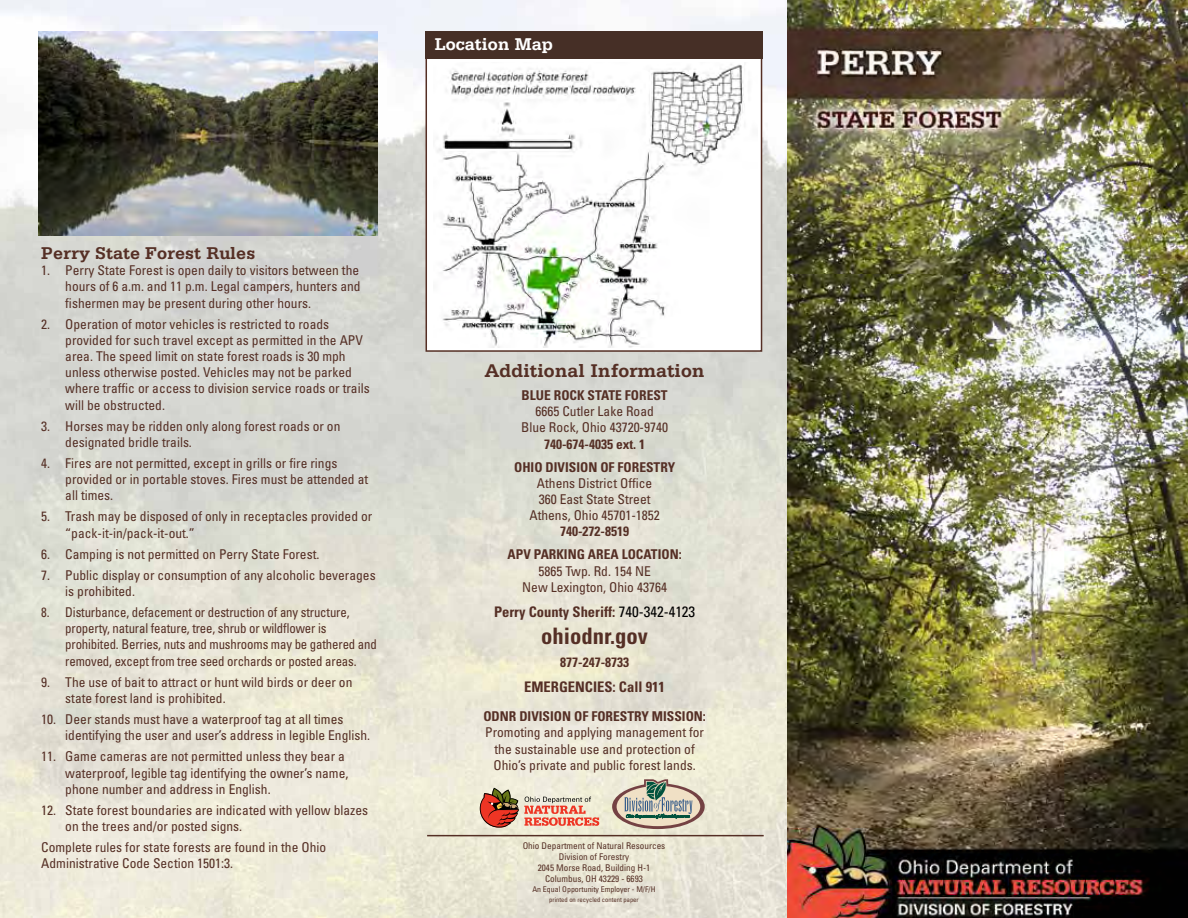
<style>
.page{position:relative;width:1188px;height:918px;background:#fff}
.page>*{position:absolute;margin:0;border:0;box-sizing:border-box;transform-origin:0 0}
.t1{font:700 condensed 22.65px "Univers";color:#552f25}
.t2{font:700 19.5px "Serifa";color:#552f25}
.t3{font:700 18px "Serifa";color:#552f25}
.t4{font:700 18px "Serifa";color:#fff}
.t5{font:700 condensed 14.55px "Univers";color:#552f25}
.t6{font:condensed 13.5px/16.2px "Univers";color:#552f25}
.t7{font:condensed 13.5px/16.2px "Univers";color:#552f25;scale:.95 1}
.t8{font:700 condensed 13.5px/23px "Univers";color:#552f25;text-align:center}
.t9{font:condensed 9.15px/11.1px "Univers";color:#552f25;text-align:center}
.t10{font:condensed 7.95px "Univers";color:#552f25}
.t11{font:condensed 6.6px "Univers";color:#552f25}
.s1{font-weight:400;font-size:15px;color:#000}
</style>
<div class="page">
<img style="left:0;top:0;width:788px;height:918px">
<div style="left:426px;top:54px;width:336px;height:298px;background:#fff;border:2px solid #552f25"></div>
<div style="left:425px;top:31px;width:337px;height:28px;background:#462f26"></div>
<svg style="left:611px;top:778px;width:94px;height:52px;background:#bbb7a8"></svg>
<hr style="left:427px;top:835px;width:337px;height:1px;background:#552f25">
<img style="left:788px;top:0;width:400px;height:918px">
<img style="left:437px;top:64px;width:307px;height:283px">
<svg style="left:480px;top:787px;width:119px;height:40px;background:#d5a18d"></svg>
<img style="left:38px;top:31px;width:340px;height:204px">
<h3 class="t4" style="left:435px;top:34px;width:120px">Location Map</h3>
<h3 class="t3" style="left:41px;top:242px;width:216px">Perry State Forest Rules</h3>
<p class="t6" style="left:65px;top:262px;width:297px;text-align:justify;text-indent:-24px">1. Perry State Forest is open daily to visitors between the hours of 6 a.m. and 11 p.m. Legal campers, hunters and fishermen may be present during other hours.</p>
<p class="t6" style="left:65px;top:315px;width:306px;text-indent:-24px">2. Operation of motor vehicles is restricted to roads provided for such travel except as permitted in the APV area. The speed limit on state forest roads is 30 mph unless otherwise posted. Vehicles may not be parked where traffic or access to division service roads or trails will be obstructed.</p>
<p class="t6" style="left:65px;top:417px;width:277px;text-indent:-24px">3. Horses may be ridden only along forest roads or on designated bridle trails.</p>
<p class="t6" style="left:65px;top:455px;width:304px;text-indent:-24px">4. Fires are not permitted, except in grills or fire rings provided or in portable stoves. Fires must be attended at all times.</p>
<p class="t6" style="left:65px;top:508px;width:309px;text-indent:-24px">5. Trash may be disposed of only in receptacles provided or “pack-it-in/pack-it-out.”</p>
<p class="t6" style="left:41px;top:545px;width:280px">6. Camping is not permitted on Perry State Forest.</p>
<p class="t6" style="left:65px;top:566px;width:312px;text-indent:-24px">7. Public display or consumption of any alcoholic beverages is prohibited.</p>
<p class="t7" style="left:65px;top:604px;width:330px;text-indent:-24px">8. Disturbance, defacement or destruction of any structure, property, natural feature, tree, shrub or wildflower is prohibited. Berries, nuts and mushrooms may be gathered and removed, except from tree seed orchards or posted areas.</p>
<p class="t6" style="left:65px;top:673px;width:289px;text-indent:-24px">9. The use of bait to attract or hunt wild birds or deer on state forest land is prohibited.</p>
<p class="t6" style="left:65px;top:711px;width:306px;text-indent:-24px">10. Deer stands must have a waterproof tag at all times identifying the user and user’s address in legible English.</p>
<p class="t6" style="left:65px;top:748px;width:285px;text-indent:-24px">11. Game cameras are not permitted unless they bear a waterproof, legible tag identifying the owner’s name, phone number and address in English.</p>
<p class="t6" style="left:65px;top:801px;width:304px;text-indent:-24px">12. State forest boundaries are indicated with yellow blazes on the trees and/or posted signs.</p>
<p class="t6" style="left:41px;top:839px;width:286px">Complete rules for state forests are found in the Ohio<br>Administrative Code Section 1501:3.</p>
<h2 class="t2" style="left:485px;top:359px;width:222px">Additional Information</h2>
<p class="t8" style="left:522px;top:384px;width:148px">BLUE ROCK STATE FOREST</p>
<p class="t6" style="left:521px;top:403px;width:148px;text-align:center">6665 Cutler Lake Road<br>Blue Rock, Ohio 43720-9740</p>
<p class="t8" style="left:514px;top:432px;width:163px">740-674-4035 ext. 1<br>OHIO DIVISION OF FORESTRY</p>
<p class="t6" style="left:529px;top:475px;width:132px;text-align:center">Athens District Office<br>360 East State Street<br>Athens, Ohio 45701-1852</p>
<p class="t8" style="left:508px;top:520px;width:176px">740-272-8519<br>APV PARKING AREA LOCATION:</p>
<p class="t6" style="left:522px;top:562px;width:146px;text-align:center">5865 Twp. Rd. 154 NE<br>New Lexington, Ohio 43764</p>
<p class="t5" style="left:494px;top:602px;width:203px">Perry County Sheriff: <span class="s1">740-342-4123</span></p>
<h1 class="t1" style="left:541px;top:622px;width:108px">ohiodnr.gov</h1>
<p class="t8" style="left:560px;top:651px;width:70px">877-247-8733</p>
<p class="t5" style="left:524px;top:677px;width:142px">EMERGENCIES: Call 911</p>
<p class="t8" style="left:483px;top:705px;width:224px">ODNR DIVISION OF FORESTRY MISSION:</p>
<p class="t6" style="left:485px;top:724px;width:220px;text-align:center">Promoting and applying management for the sustainable use and protection of<br>Ohio’s private and public forest lands.</p>
<p class="t9" style="left:523px;top:840px;width:144px">Ohio Department of Natural Resources<br>Division of Forestry<br>2045 Morse Road, Building H-1<br>Columbus, OH 43229 - 6693</p>
<p class="t10" style="left:532px;top:884px;width:125px">An Equal Opportunity Employer - M/F/H</p>
<p class="t11" style="left:549px;top:895px;width:91px">printed on recycled content paper</p>
</div>
